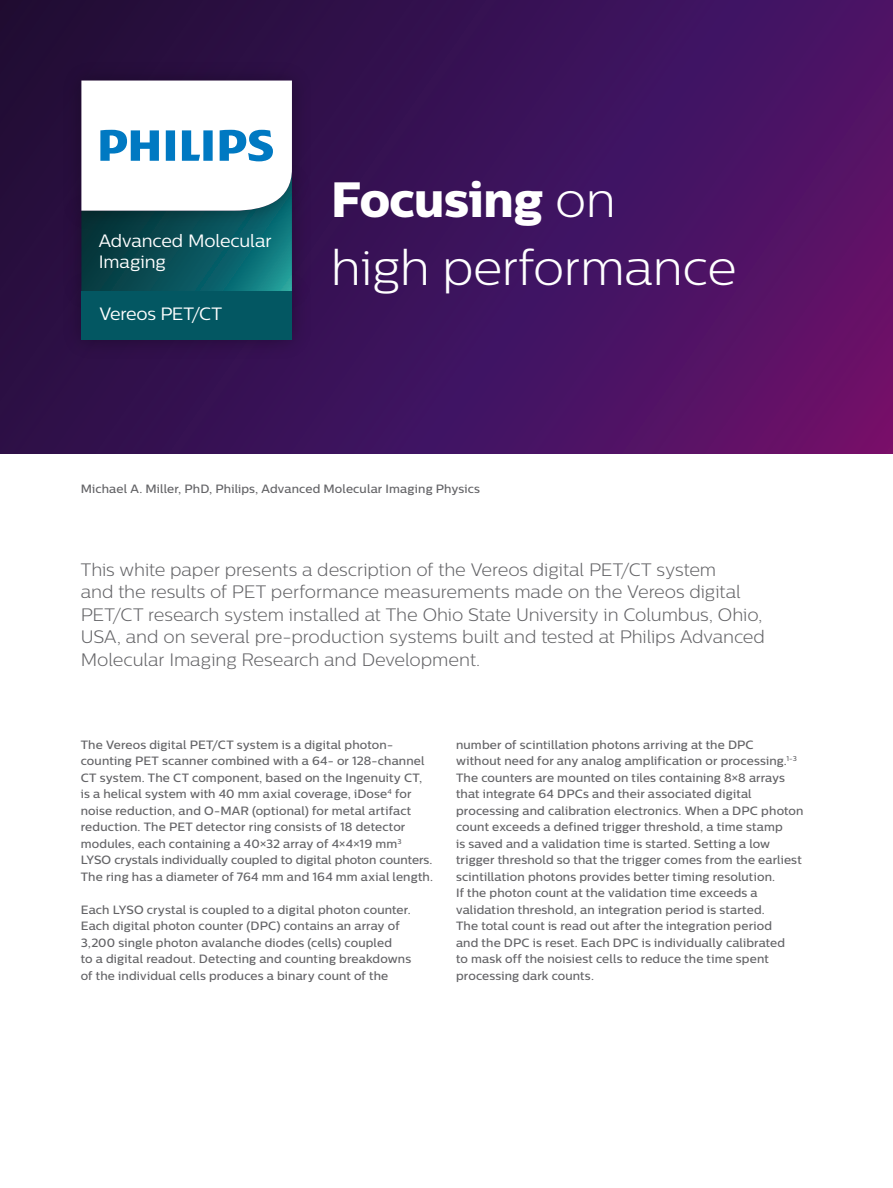
<style>
.page{position:relative;width:893px;height:1188px;background:#fff}
.page>*{position:absolute;margin:0;border:0;box-sizing:border-box;transform-origin:0 0}
.t1{font:300 49.5px "Centrale Sans";letter-spacing:-.01em;color:#fff}
.t2{font:49.5px "Centrale Sans X Bold";letter-spacing:-.01em;color:#fff}
.t3{font:300 18px/22.5px "Centrale Sans";letter-spacing:-.005em;color:#636366}
.t4{font:17.85px/21.5px "Centrale Sans";letter-spacing:-.005em;color:#fff}
.t5{font:500 12px/16.5px "Centrale Sans";letter-spacing:.01em;color:#636366}
.s1{font-family:"Centrale Sans";font-weight:300}
</style>
<div class="page">
<svg style="left:0;top:0;width:893px;height:453px;background:#41115a"></svg>
<img style="left:56px;top:236px;width:261px;height:29px">
<img style="left:56px;top:265px;width:261px;height:100px">
<div style="left:81px;top:290px;width:211px;height:50px;background:#035762"></div>
<img style="left:56px;top:55px;width:261px;height:181px">
<svg style="left:81px;top:81px;width:211px;height:210px"></svg>
<h3 class="t4" style="left:99px;top:230px;width:175px">Advanced Molecular<br>Imaging</h3>
<h3 class="t4" style="left:99px;top:303px;width:124px">Vereos PET/CT</h3>
<h1 class="t2" style="left:331px;top:169px;width:287px">Focusing <span class="s1">on</span></h1>
<h1 class="t1" style="left:331px;top:239px;width:407px">high performance</h1>
<p class="t5" style="left:81px;top:481px;width:401px">Michael A. Miller, PhD, Philips, Advanced Molecular Imaging Physics</p>
<p class="t3" style="left:81px;top:558px;width:686px">This white paper presents a description of the Vereos digital PET/CT system<br>and the results of PET performance measurements made on the Vereos digital PET/CT research system installed at The Ohio State University in Columbus, Ohio, USA, and on several pre-production systems built and tested at Philips Advanced Molecular Imaging Research and Development.</p>
<p class="t5" style="left:81px;top:736px;width:354px">The Vereos digital PET/CT system is a digital photon&shy;counting PET scanner combined with a 64- or 128-channel CT system. The CT component, based on the Ingenuity CT, is a helical system with 40 mm axial coverage, iDose<sup>4</sup> for noise reduction, and O-MAR (optional) for metal artifact reduction. The PET detector ring consists of 18 detector modules, each containing a 40×32 array of 4×4×19 mm<sup>3<br></sup>LYSO crystals individually coupled to digital photon counters.<br>The ring has a diameter of 764 mm and 164 mm axial length.</p>
<p class="t5" style="left:81px;top:901px;width:332px">Each LYSO crystal is coupled to a digital photon counter.<br>Each digital photon counter (DPC) contains an array of 3,200 single photon avalanche diodes (cells) coupled<br>to a digital readout. Detecting and counting breakdowns of the individual cells produces a binary count of the</p>
<p class="t5" style="left:456px;top:736px;width:349px">number of scintillation photons arriving at the DPC<br>without need for any analog amplification or processing.<sup>1-3<br></sup>The counters are mounted on tiles containing 8×8 arrays that integrate 64 DPCs and their associated digital processing and calibration electronics. When a DPC photon count exceeds a defined trigger threshold, a time stamp<br>is saved and a validation time is started. Setting a low trigger threshold so that the trigger comes from the earliest scintillation photons provides better timing resolution.<br>If the photon count at the validation time exceeds a validation threshold, an integration period is started.<br>The total count is read out after the integration period<br>and the DPC is reset. Each DPC is individually calibrated<br>to mask off the noisiest cells to reduce the time spent processing dark counts.</p>
</div>
